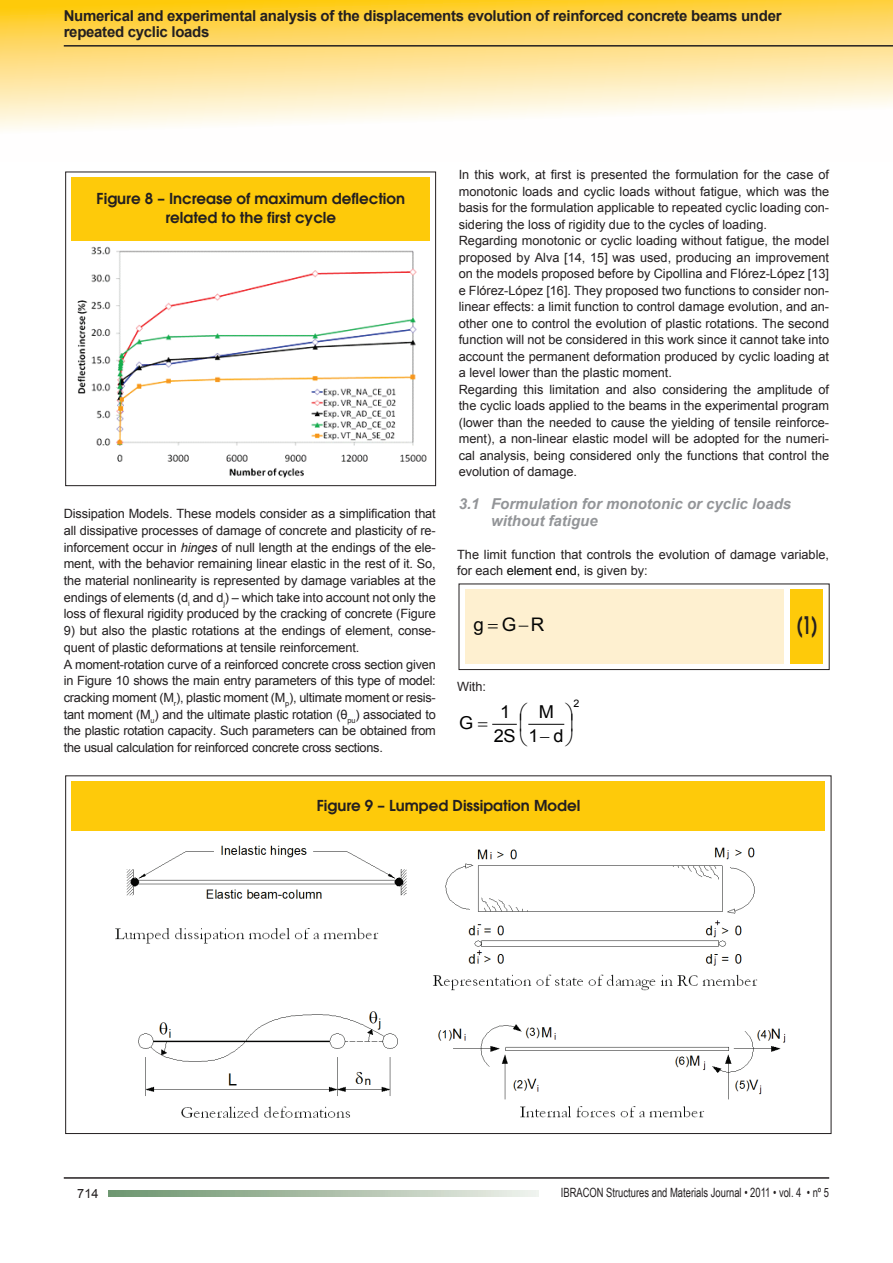
<style>
.page{position:relative;width:893px;height:1263px;background:#fff}
.page>*{position:absolute;margin:0;border:0;box-sizing:border-box;transform-origin:0 0}
.t1{font:600 24px "Avant Garde";color:#231f20;scale:.67 1}
.t2{font:18.75px "Arial";color:#040504}
.t3{font:17.7px "Arial";color:#000001}
.t4{font:700 15px/16.5px "Arial";letter-spacing:-.02em;color:#231f20}
.t5{font:600 15px/19px "Avant Garde";color:#231f20;text-align:center}
.t6{font:italic 700 15px/16.5px "Arial";color:#939598}
.t7{font:12.75px/16.5px "Arial";color:#231f20}
.t8{font:12.75px/16.6px "Arial";letter-spacing:-.02em;color:#231f20}
.t9{font:12.75px "Arial Narrow";color:#231f20;scale:.9 1}
.t10{font:10.35px "Arial";color:#000001}
.s1{font-style:italic}
.s2{color:#000001}
</style>
<div class="page">
<svg style="left:0;top:0;width:893px;height:130px;background:#fee498"></svg>
<hr style="left:64px;top:1177px;width:765px;height:2px;background:#231f20">
<hr style="left:64px;top:45px;width:829px;height:2px;background:#231f20">
<svg style="left:108px;top:1190px;width:431px;height:6px;background:#acc0aa"></svg>
<div style="left:459px;top:584px;width:370px;height:86px;border:1px solid #231f20"></div>
<div style="left:790px;top:589px;width:33px;height:75px;background:#feca0a"></div>
<div style="left:466px;top:589px;width:318px;height:75px;background:#fef0d0"></div>
<hr style="left:529px;top:724px;width:35px;height:1px;background:#000001">
<div style="left:65px;top:172px;width:371px;height:314px;border:1px solid #231f20"></div>
<div style="left:71px;top:177px;width:359px;height:63px;background:#feca0a"></div>
<img style="left:77px;top:246px;width:350px;height:232px">
<div style="left:72px;top:781px;width:753px;height:50px;background:#feca0a"></div>
<img style="left:115px;top:845px;width:671px;height:273px">
<svg style="left:493px;top:723px;width:24px;height:2px"></svg>
<p class="t4" style="left:64px;top:8px;width:719px">Numerical and experimental analysis of the displacements evolution of reinforced concrete beams under repeated cyclic loads</p>
<p class="t5" style="left:97px;top:188px;width:310px">Figure 8 – Increase of maximum deflection related to the first cycle</p>
<p class="t7" style="left:64px;top:505px;width:374px;text-align:justify">Dissipation Models. These models consider as a simplification that all dissipative processes of damage of concrete and plasticity of re&shy;inforcement occur in <span class="s1">hinges</span> of null length at the endings of the ele&shy;ment, with the behavior remaining linear elastic in the rest of it. So, the material nonlinearity is represented by damage variables at the endings of elements (d<sub>i</sub> and d<sub>j</sub>) – which take into account not only the loss of flexural rigidity produced by the cracking of concrete (Figure</p>
<p class="t8" style="left:64px;top:622px;width:374px">9) but also the plastic rotations at the endings of element, conse&shy;quent of plastic deformations at tensile reinforcement.<br>A moment-rotation curve of a reinforced concrete cross section given in Figure 10 shows the main entry parameters of this type of model: cracking moment (M<sub>r</sub>), plastic moment (M<sub>p</sub>), ultimate moment or resis&shy;tant moment (M<sub>u</sub>) and the ultimate plastic rotation (θ<sub>pu</sub>) associated to the plastic rotation capacity. Such parameters can be obtained from the usual calculation for reinforced concrete cross sections.</p>
<p class="t7" style="left:459px;top:167px;width:372px">In this work, at first is presented the formulation for the case of monotonic loads and cyclic loads without fatigue, which was the basis for the formulation applicable to repeated cyclic loading con&shy;sidering the loss of rigidity due to the cycles of loading.<br>Regarding monotonic or cyclic loading without fatigue, the model proposed by Alva [14, 15] was used, producing an improvement on the models proposed before by Cipollina and Flórez-López [13] e Flórez-López [16]. They proposed two functions to consider non&shy;linear effects: a limit function to control damage evolution, and an&shy;other one to control the evolution of plastic rotations. The second function will not be considered in this work since it cannot take into account the permanent deformation produced by cyclic loading at a level lower than the plastic moment.<br>Regarding this limitation and also considering the amplitude of the cyclic loads applied to the beams in the experimental program (lower than the needed to cause the yielding of tensile reinforce&shy;ment), a non-linear elastic model will be adopted for the numeri&shy;cal analysis, being considered only the functions that control the evolution of damage.</p>
<p class="t6" style="left:491px;top:496px;width:302px;text-indent:-32px">3.1 Formulation for monotonic or cyclic loads without fatigue</p>
<p class="t7" style="left:457px;top:546px;width:373px">The limit function that controls the evolution of damage variable, for each <span class="s2">element end,</span> is given by:</p>
<h2 class="t2" style="left:474px;top:613px;width:72px">gGR</h2>
<h1 class="t1" style="left:796px;top:609px;width:33px">(1)</h1>
<p class="t7" style="left:457px;top:678px;width:31px">With:</p>
<h3 class="t3" style="left:459px;top:711px;width:16px">G</h3>
<h3 class="t3" style="left:500px;top:700px;width:12px">1</h3>
<h3 class="t3" style="left:494px;top:725px;width:23px">2S</h3>
<h3 class="t3" style="left:539px;top:700px;width:17px">M</h3>
<h3 class="t3" style="left:528px;top:725px;width:37px">1 d</h3>
<p class="t10" style="left:574px;top:696px;width:7px">2</p>
<p class="t5" style="left:317px;top:796px;width:265px">Figure 9 – Lumped Dissipation Model</p>
<p class="t7" style="left:77px;top:1185px;width:23px">714</p>
<p class="t9" style="left:561px;top:1183px;width:300px">IBRACON Structures and Materials Journal • 2011 • vol. 4 • nº 5</p>
</div>
